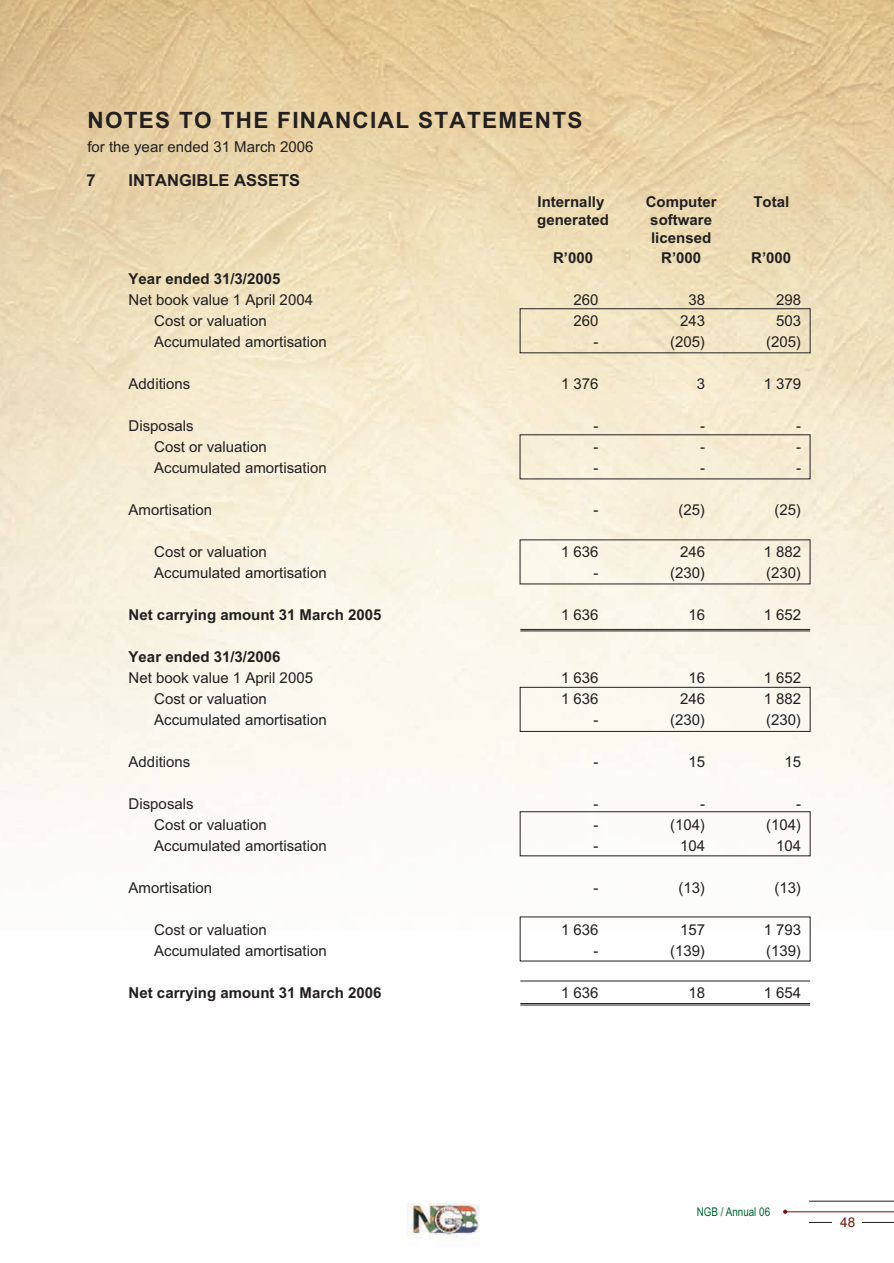
<style>
.page{position:relative;width:894px;height:1263px;background:#fff}
.page>*{position:absolute;margin:0;border:0;box-sizing:border-box;transform-origin:0 0}
.t1{font:700 22.5px "Arial";letter-spacing:.06em;color:#231f20}
.t2{font:700 16.5px "Arial";color:#231f20}
.t3{font:15px "Arial";color:#231f20}
.t4{font:700 15px/18px "Arial";color:#231f20}
.t5{font:13.5px "Arial";color:#721505}
.t6{font:12px "Arial Narrow";color:#006431}
</style>
<div class="page">
<img style="left:0;top:0;width:893px;height:1239px">
<hr style="left:786px;top:1211px;width:107px;height:1px;background:#721505">
<svg style="left:782px;top:1209px;width:4px;height:4px"></svg>
<hr style="left:809px;top:1200px;width:84px;height:1px;background:#231f20">
<hr style="left:809px;top:1221px;width:84px;height:1px;background:#231f20">
<div style="left:832px;top:1216px;width:29px;height:22px;background:#fff"></div>
<svg style="left:519px;top:308px;width:291px;height:697px"></svg>
<h1 class="t1" style="left:87px;top:112px;width:496px">NOTES TO THE FINANCIAL STATEMENTS</h1>
<p class="t3" style="left:87px;top:141px;width:227px">for the year ended 31 March 2006</p>
<p class="t2" style="left:87px;top:174px;width:11px">7</p>
<p class="t2" style="left:129px;top:174px;width:173px">INTANGIBLE ASSETS</p>
<p class="t4" style="left:537px;top:194px;width:68px">Internally</p>
<p class="t4" style="left:645px;top:194px;width:72px">Computer</p>
<p class="t4" style="left:753px;top:194px;width:37px">Total</p>
<p class="t4" style="left:537px;top:212px;width:73px">generated</p>
<p class="t4" style="left:650px;top:212px;width:63px">software licensed</p>
<p class="t4" style="left:552px;top:250px;width:42px">R’000</p>
<p class="t4" style="left:660px;top:250px;width:42px">R’000</p>
<p class="t4" style="left:750px;top:250px;width:42px">R’000</p>
<p class="t4" style="left:129px;top:271px;width:153px">Year ended 31/3/2005</p>
<p class="t3" style="left:129px;top:294px;width:186px">Net book value 1 April 2004</p>
<p class="t3" style="left:573px;top:294px;width:27px">260</p>
<p class="t3" style="left:688px;top:294px;width:18px">38</p>
<p class="t3" style="left:775px;top:294px;width:27px">298</p>
<p class="t3" style="left:154px;top:315px;width:114px">Cost or valuation</p>
<p class="t3" style="left:573px;top:315px;width:27px">260</p>
<p class="t3" style="left:679px;top:315px;width:27px">243</p>
<p class="t3" style="left:775px;top:315px;width:27px">503</p>
<p class="t3" style="left:154px;top:336px;width:174px">Accumulated amortisation</p>
<p class="t3" style="left:593px;top:336px;width:6px">-</p>
<p class="t3" style="left:669px;top:336px;width:37px">(205)</p>
<p class="t3" style="left:765px;top:336px;width:37px">(205)</p>
<p class="t3" style="left:129px;top:378px;width:63px">Additions</p>
<p class="t3" style="left:560px;top:378px;width:39px">1 376</p>
<p class="t3" style="left:696px;top:378px;width:10px">3</p>
<p class="t3" style="left:763px;top:378px;width:39px">1 379</p>
<p class="t3" style="left:129px;top:420px;width:66px">Disposals</p>
<p class="t3" style="left:593px;top:420px;width:6px">-</p>
<p class="t3" style="left:699px;top:420px;width:6px">-</p>
<p class="t3" style="left:795px;top:420px;width:6px">-</p>
<p class="t3" style="left:154px;top:441px;width:114px">Cost or valuation</p>
<p class="t3" style="left:593px;top:441px;width:6px">-</p>
<p class="t3" style="left:699px;top:441px;width:6px">-</p>
<p class="t3" style="left:795px;top:441px;width:6px">-</p>
<p class="t3" style="left:154px;top:462px;width:174px">Accumulated amortisation</p>
<p class="t3" style="left:593px;top:462px;width:6px">-</p>
<p class="t3" style="left:699px;top:462px;width:6px">-</p>
<p class="t3" style="left:795px;top:462px;width:6px">-</p>
<p class="t3" style="left:129px;top:504px;width:85px">Amortisation</p>
<p class="t3" style="left:593px;top:504px;width:6px">-</p>
<p class="t3" style="left:678px;top:504px;width:28px">(25)</p>
<p class="t3" style="left:774px;top:504px;width:28px">(25)</p>
<p class="t3" style="left:154px;top:546px;width:114px">Cost or valuation</p>
<p class="t3" style="left:560px;top:546px;width:39px">1 636</p>
<p class="t3" style="left:679px;top:546px;width:27px">246</p>
<p class="t3" style="left:763px;top:546px;width:39px">1 882</p>
<p class="t3" style="left:154px;top:567px;width:174px">Accumulated amortisation</p>
<p class="t3" style="left:593px;top:567px;width:6px">-</p>
<p class="t3" style="left:669px;top:567px;width:37px">(230)</p>
<p class="t3" style="left:765px;top:567px;width:37px">(230)</p>
<p class="t4" style="left:129px;top:607px;width:254px">Net carrying amount 31 March 2005</p>
<p class="t3" style="left:560px;top:609px;width:39px">1 636</p>
<p class="t3" style="left:688px;top:609px;width:18px">16</p>
<p class="t3" style="left:763px;top:609px;width:39px">1 652</p>
<p class="t4" style="left:129px;top:649px;width:153px">Year ended 31/3/2006</p>
<p class="t3" style="left:129px;top:672px;width:186px">Net book value 1 April 2005</p>
<p class="t3" style="left:560px;top:672px;width:39px">1 636</p>
<p class="t3" style="left:688px;top:672px;width:18px">16</p>
<p class="t3" style="left:763px;top:672px;width:39px">1 652</p>
<p class="t3" style="left:154px;top:693px;width:114px">Cost or valuation</p>
<p class="t3" style="left:560px;top:693px;width:39px">1 636</p>
<p class="t3" style="left:679px;top:693px;width:27px">246</p>
<p class="t3" style="left:763px;top:693px;width:39px">1 882</p>
<p class="t3" style="left:154px;top:714px;width:174px">Accumulated amortisation</p>
<p class="t3" style="left:593px;top:714px;width:6px">-</p>
<p class="t3" style="left:669px;top:714px;width:37px">(230)</p>
<p class="t3" style="left:765px;top:714px;width:37px">(230)</p>
<p class="t3" style="left:129px;top:756px;width:63px">Additions</p>
<p class="t3" style="left:593px;top:756px;width:6px">-</p>
<p class="t3" style="left:688px;top:756px;width:18px">15</p>
<p class="t3" style="left:784px;top:756px;width:18px">15</p>
<p class="t3" style="left:129px;top:798px;width:66px">Disposals</p>
<p class="t3" style="left:593px;top:798px;width:6px">-</p>
<p class="t3" style="left:699px;top:798px;width:6px">-</p>
<p class="t3" style="left:795px;top:798px;width:6px">-</p>
<p class="t3" style="left:154px;top:819px;width:114px">Cost or valuation</p>
<p class="t3" style="left:593px;top:819px;width:6px">-</p>
<p class="t3" style="left:669px;top:819px;width:37px">(104)</p>
<p class="t3" style="left:765px;top:819px;width:37px">(104)</p>
<p class="t3" style="left:154px;top:840px;width:174px">Accumulated amortisation</p>
<p class="t3" style="left:593px;top:840px;width:6px">-</p>
<p class="t3" style="left:679px;top:840px;width:27px">104</p>
<p class="t3" style="left:775px;top:840px;width:27px">104</p>
<p class="t3" style="left:129px;top:882px;width:85px">Amortisation</p>
<p class="t3" style="left:593px;top:882px;width:6px">-</p>
<p class="t3" style="left:678px;top:882px;width:28px">(13)</p>
<p class="t3" style="left:774px;top:882px;width:28px">(13)</p>
<p class="t3" style="left:154px;top:924px;width:114px">Cost or valuation</p>
<p class="t3" style="left:560px;top:924px;width:39px">1 636</p>
<p class="t3" style="left:679px;top:924px;width:27px">157</p>
<p class="t3" style="left:763px;top:924px;width:39px">1 793</p>
<p class="t3" style="left:154px;top:945px;width:174px">Accumulated amortisation</p>
<p class="t3" style="left:593px;top:945px;width:6px">-</p>
<p class="t3" style="left:669px;top:945px;width:37px">(139)</p>
<p class="t3" style="left:765px;top:945px;width:37px">(139)</p>
<p class="t4" style="left:129px;top:985px;width:254px">Net carrying amount 31 March 2006</p>
<p class="t3" style="left:560px;top:987px;width:39px">1 636</p>
<p class="t3" style="left:688px;top:987px;width:18px">18</p>
<p class="t3" style="left:763px;top:987px;width:39px">1 654</p>
<p class="t6" style="left:696px;top:1206px;width:75px">NGB / Annual 06</p>
<p class="t5" style="left:839px;top:1217px;width:17px">48</p>
</div>
